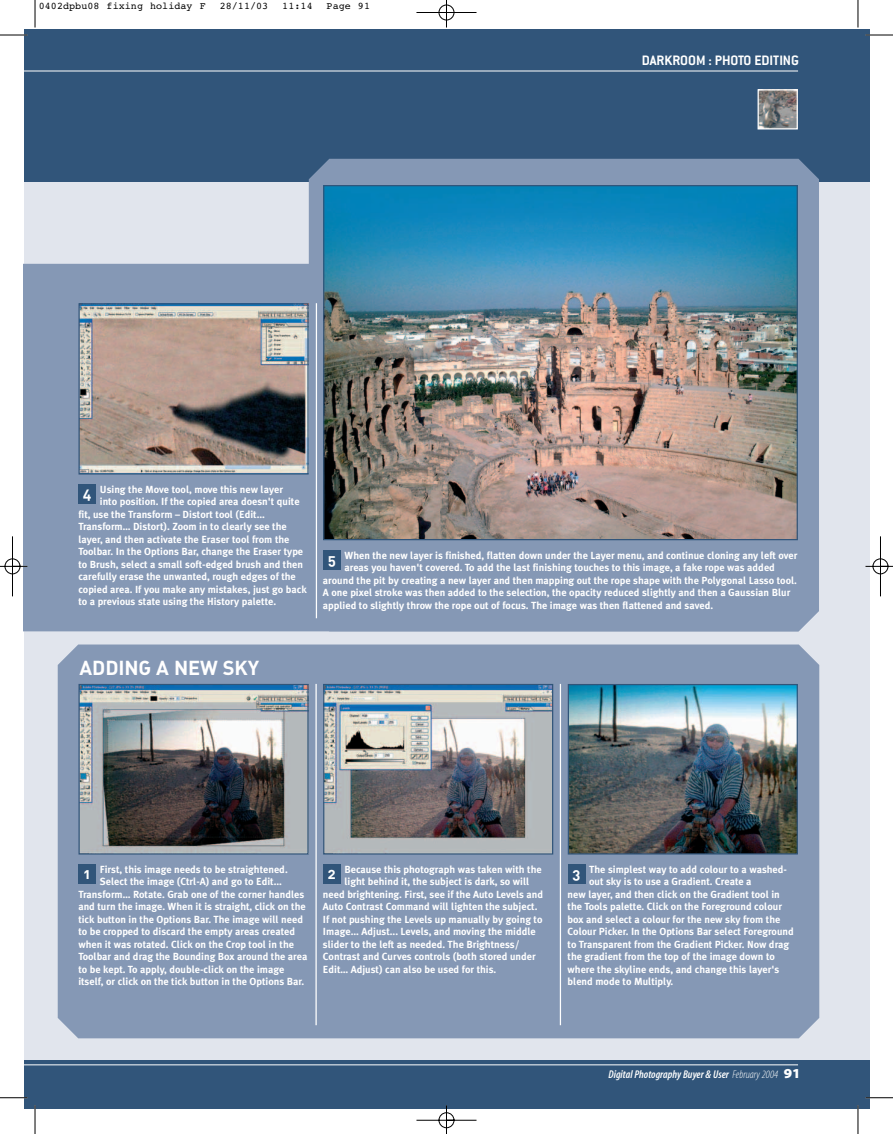
<style>
.page{position:relative;width:893px;height:1134px;background:#fff}
.page>*{position:absolute;margin:0;border:0;box-sizing:border-box;transform-origin:0 0}
.t1{font:20px "DIN Bold Alternate";letter-spacing:-.005em;color:#fff}
.t2{font:700 15px "Conduit ITC";color:#fff}
.t3{font:14.88px "DIN Bold Alternate";color:#fff}
.t4{font:11.25px "Myriad MM It 565 300";color:#fff}
.t5{font:700 10.25px "Meta Plus";color:#fff}
.t6{font:10px "Courier";letter-spacing:.01em;color:#000}
.s1{font-family:"Myriad MM It 215 300"}
.s2{font-family:"Myriad MM 830 700";font-size:13.75px}
</style>
<div class="page">
<img style="left:0;top:0;width:892px;height:1134px">
<p class="t6" style="left:39px;top:2px;width:168px">0402dpbu08 fixing holiday F</p>
<p class="t6" style="left:220px;top:2px;width:50px">28/11/03</p>
<p class="t6" style="left:282px;top:2px;width:32px">11:14</p>
<p class="t6" style="left:326px;top:2px;width:45px">Page 91</p>
<h2 class="t2" style="left:641px;top:55px;width:159px">DARKROOM : PHOTO EDITING</h2>
<p class="t5" style="left:100px;top:485px;width:185px">Using the Move tool, move this new layer</p>
<p class="t5" style="left:100px;top:498px;width:201px">into position. If the copied area doesn't quite</p>
<p class="t5" style="left:78px;top:510px;width:188px">fit, use the Transform – Distort tool (Edit...</p>
<p class="t5" style="left:78px;top:523px;width:210px">Transform… Distort). Zoom in to clearly see the</p>
<p class="t5" style="left:78px;top:535px;width:212px">layer, and then activate the Eraser tool from the</p>
<p class="t5" style="left:78px;top:548px;width:226px">Toolbar. In the Options Bar, change the Eraser type</p>
<p class="t5" style="left:78px;top:560px;width:226px">to Brush, select a small soft-edged brush and then</p>
<p class="t5" style="left:78px;top:573px;width:219px">carefully erase the unwanted, rough edges of the</p>
<p class="t5" style="left:78px;top:585px;width:230px">copied area. If you make any mistakes, just go back</p>
<p class="t5" style="left:78px;top:598px;width:199px">to a previous state using the History palette.</p>
<h3 class="t3" style="left:83px;top:488px;width:10px">4</h3>
<p class="t5" style="left:344px;top:551px;width:454px">When the new layer is finished, flatten down under the Layer menu, and continue cloning any left over</p>
<p class="t5" style="left:344px;top:564px;width:432px">areas you haven't covered. To add the last finishing touches to this image, a fake rope was added</p>
<p class="t5" style="left:323px;top:576px;width:475px">around the pit by creating a new layer and then mapping out the rope shape with the Polygonal Lasso tool.</p>
<p class="t5" style="left:323px;top:589px;width:469px">A one pixel stroke was then added to the selection, the opacity reduced slightly and then a Gaussian Blur</p>
<p class="t5" style="left:323px;top:601px;width:391px">applied to slightly throw the rope out of focus. The image was then flattened and saved.</p>
<h3 class="t3" style="left:328px;top:554px;width:10px">5</h3>
<h1 class="t1" style="left:80px;top:660px;width:181px">ADDING A NEW SKY</h1>
<h3 class="t3" style="left:84px;top:868px;width:8px">1</h3>
<p class="t5" style="left:344px;top:865px;width:199px">Because this photograph was taken with the</p>
<p class="t5" style="left:344px;top:878px;width:186px">light behind it, the subject is dark, so will</p>
<p class="t5" style="left:323px;top:890px;width:222px">need brightening. First, see if the Auto Levels and</p>
<p class="t5" style="left:323px;top:903px;width:216px">Auto Contrast Command will lighten the subject.</p>
<p class="t5" style="left:323px;top:915px;width:221px">If not pushing the Levels up manually by going to</p>
<p class="t5" style="left:323px;top:928px;width:214px">Image... Adjust... Levels, and moving the middle</p>
<p class="t5" style="left:323px;top:940px;width:198px">slider to the left as needed. The Brightness/</p>
<p class="t5" style="left:323px;top:953px;width:214px">Contrast and Curves controls (both stored under</p>
<p class="t5" style="left:323px;top:965px;width:175px">Edit… Adjust) can also be used for this.</p>
<h3 class="t3" style="left:328px;top:868px;width:10px">2</h3>
<p class="t5" style="left:589px;top:865px;width:199px">The simplest way to add colour to a washed-</p>
<p class="t5" style="left:589px;top:878px;width:164px">out sky is to use a Gradient. Create a</p>
<p class="t5" style="left:567px;top:890px;width:214px">new layer, and then click on the Gradient tool in</p>
<p class="t5" style="left:567px;top:903px;width:216px">the Tools palette. Click on the Foreground colour</p>
<p class="t5" style="left:567px;top:915px;width:214px">box and select a colour for the new sky from the</p>
<p class="t5" style="left:567px;top:928px;width:228px">Colour Picker. In the Options Bar select Foreground</p>
<p class="t5" style="left:567px;top:940px;width:223px">to Transparent from the Gradient Picker. Now drag</p>
<p class="t5" style="left:567px;top:953px;width:209px">the gradient from the top of the image down to</p>
<p class="t5" style="left:567px;top:965px;width:213px">where the skyline ends, and change this layer's</p>
<p class="t5" style="left:567px;top:978px;width:107px">blend mode to Multiply.</p>
<p class="t5" style="left:100px;top:865px;width:189px">First, this image needs to be straightened.</p>
<p class="t5" style="left:100px;top:878px;width:183px">Select the image (Ctrl-A) and go to Edit...</p>
<p class="t5" style="left:78px;top:890px;width:227px">Transform… Rotate. Grab one of the corner handles</p>
<p class="t5" style="left:78px;top:903px;width:229px">and turn the image. When it is straight, click on the</p>
<p class="t5" style="left:78px;top:915px;width:226px">tick button in the Options Bar. The image will need</p>
<p class="t5" style="left:78px;top:928px;width:218px">to be cropped to discard the empty areas created</p>
<p class="t5" style="left:78px;top:940px;width:217px">when it was rotated. Click on the Crop tool in the</p>
<p class="t5" style="left:78px;top:953px;width:230px">Toolbar and drag the Bounding Box around the area</p>
<p class="t5" style="left:78px;top:965px;width:207px">to be kept. To apply, double-click on the image</p>
<p class="t5" style="left:78px;top:978px;width:227px">itself, or click on the tick button in the Options Bar.</p>
<h3 class="t3" style="left:572px;top:868px;width:9px">3</h3>
<p class="t4" style="left:608px;top:1070px;width:193px">Digital Photography Buyer &amp; User <span class="s1">February 2004</span> <span class="s2">91</span></p>
</div>
